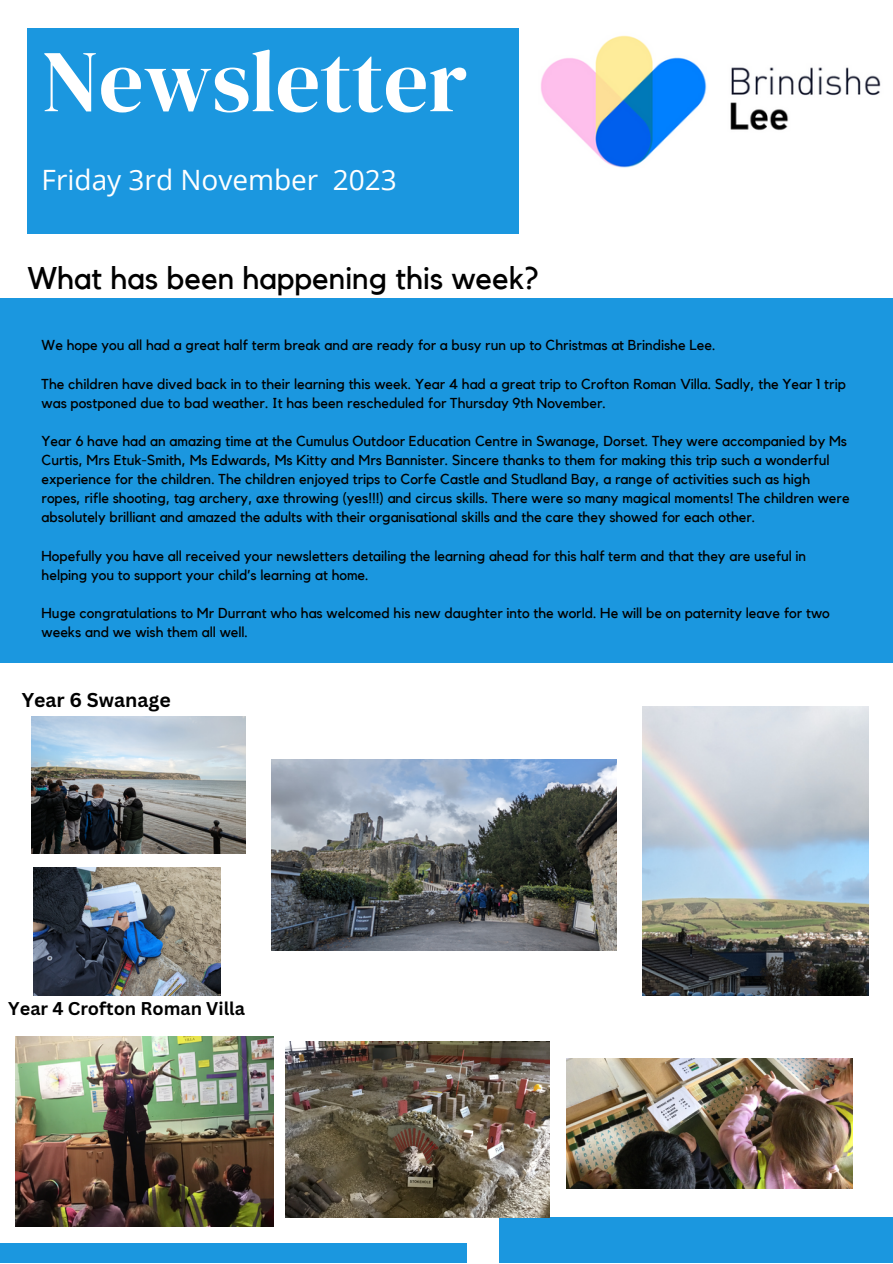
<style>
.page{position:relative;width:893px;height:1264px;background:#fff}
.page>*{position:absolute;margin:0;border:0;box-sizing:border-box;transform-origin:0 0}
.t1{font:87.9px "DM Serif Display";color:#fff}
.t2{font:31.35px "Kollektif";color:#000}
.t3{font:28.05px "Open Sans";color:#fff}
.t4{font:700 19.5px "Canva Sans";color:#000}
.t5{font:700 18px "Canva Sans";color:#000}
.t6{font:14.4px/19px "Kollektif";color:#000}
</style>
<div class="page">
<div style="left:27px;top:28px;width:492px;height:206px;background:#1b97df"></div>
<div style="left:0;top:1243px;width:467px;height:19px;background:#1b97df"></div>
<div style="left:499px;top:1217px;width:393px;height:45px;background:#1b97df"></div>
<img style="left:540px;top:35px;width:341px;height:133px">
<div style="left:0;top:298px;width:892px;height:364px;background:#1b97df"></div>
<img style="left:15px;top:1036px;width:259px;height:190px">
<img style="left:285px;top:1041px;width:264px;height:176px">
<img style="left:567px;top:1058px;width:285px;height:130px">
<img style="left:31px;top:716px;width:214px;height:137px">
<img style="left:33px;top:867px;width:187px;height:128px">
<img style="left:271px;top:759px;width:345px;height:191px">
<img style="left:642px;top:706px;width:226px;height:289px">
<p class="t1" style="left:42px;top:20px;width:427px">Newsletter</p>
<p class="t3" style="left:42px;top:159px;width:357px">Friday 3rd November 2023</p>
<p class="t2" style="left:27px;top:264px;width:513px">What has been happening this week?</p>
<p class="t6" style="left:42px;top:336px;width:675px">We hope you all had a great half term break and are ready for a busy run up to Christmas at Brindishe Lee.</p>
<p class="t6" style="left:42px;top:374px;width:805px">The children have dived back in to their learning this week. Year 4 had a great trip to Crofton Roman Villa. Sadly, the Year 1 trip was postponed due to bad weather. It has been rescheduled for Thursday 9th November.</p>
<p class="t6" style="left:42px;top:432px;width:809px">Year 6 have had an amazing time at the Cumulus Outdoor Education Centre in Swanage, Dorset. They were accompanied by Ms Curtis, Mrs Etuk-Smith, Ms Edwards, Ms Kitty and Mrs Bannister. Sincere thanks to them for making this trip such a wonderful experience for the children. The children enjoyed trips to Corfe Castle and Studland Bay, a range of activities such as high ropes, rifle shooting, tag archery, axe throwing (yes!!!) and circus skills. There were so many magical moments! The children were absolutely brilliant and amazed the adults with their organisational skills and the care they showed for each other.</p>
<p class="t6" style="left:42px;top:546px;width:766px">Hopefully you have all received your newsletters detailing the learning ahead for this half term and that they are useful in helping you to support your child’s learning at home.</p>
<p class="t6" style="left:42px;top:604px;width:789px">Huge congratulations to Mr Durrant who has welcomed his new daughter into the world. He will be on paternity leave for two weeks and we wish them all well.</p>
<p class="t4" style="left:22px;top:685px;width:150px">Year 6 Swanage</p>
<p class="t5" style="left:8px;top:996px;width:238px">Year 4 Crofton Roman Villa</p>
</div>
